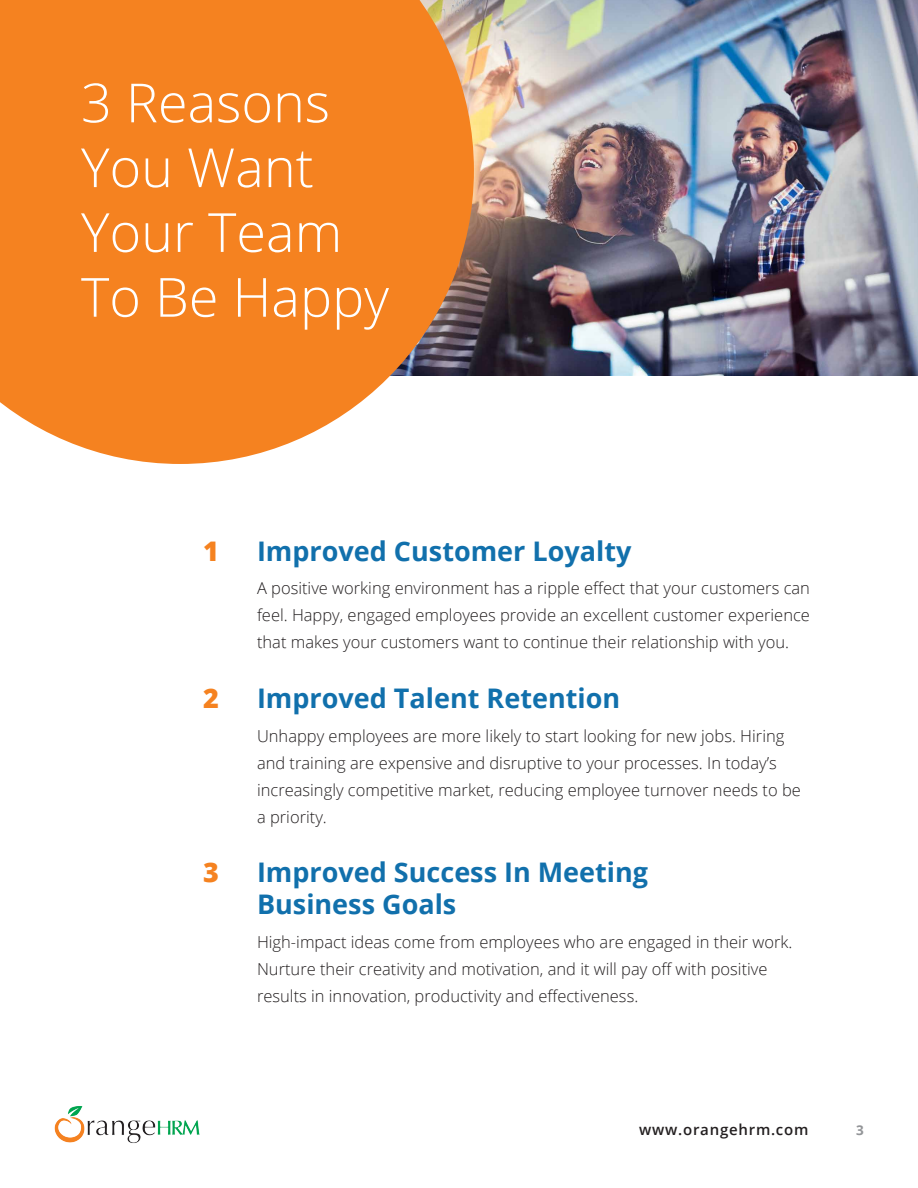
<style>
.page{position:relative;width:918px;height:1188px;background:#fff}
.page>*{position:absolute;margin:0;border:0;box-sizing:border-box;transform-origin:0 0}
.t1{font:300 54px/64.8px "Open Sans";color:#fff}
.subhead{font:700 27px/32.4px "Open Sans";color:#1170ac}
.subhead-2{font:800 27px "Open Sans";color:#f58220}
.body{font:300 16.5px/27px "Open Sans";color:#231f20}
.t2{font:600 15px "Open Sans";letter-spacing:.05em;color:#231f20}
.t3{font:700 13.5px "Open Sans";color:#939598}
</style>
<div class="page">
<img style="left:54px;top:1106px;width:146px;height:37px">
<img style="left:474px;top:0;width:444px;height:376px">
<svg style="left:0;top:0;width:474px;height:464px;background:#f28b33"></svg>
<p class="t1" style="left:81px;top:69px;width:310px">3 Reasons<br>You Want<br>Your Team<br>To Be Happy</p>
<p class="subhead-2" style="left:203px;top:530px;width:17px">1</p>
<p class="subhead" style="left:257px;top:534px;width:376px">Improved Customer Loyalty</p>
<p class="body" style="left:257px;top:574px;width:554px;text-align:justify">A positive working environment has a ripple effect that your customers can feel. Happy, engaged employees provide an excellent customer experience that makes your customers want to continue their relationship with you.</p>
<p class="subhead-2" style="left:203px;top:677px;width:17px">2</p>
<p class="subhead" style="left:257px;top:681px;width:365px">Improved Talent Retention</p>
<p class="body" style="left:257px;top:722px;width:545px">Unhappy employees are more likely to start looking for new jobs. Hiring and training are expensive and disruptive to your processes. In today’s increasingly competitive market, reducing employee turnover needs to be a priority.</p>
<p class="subhead-2" style="left:203px;top:852px;width:17px">3</p>
<p class="subhead" style="left:257px;top:855px;width:393px">Improved Success In Meeting<br>Business Goals</p>
<p class="body" style="left:257px;top:928px;width:537px">High-impact ideas come from employees who are engaged in their work.<br>Nurture their creativity and motivation, and it will pay off with positive results in innovation, productivity and effectiveness.</p>
<p class="t2" style="left:639px;top:1119px;width:171px">www.orangehrm.com</p>
<p class="t3" style="left:856px;top:1120px;width:9px">3</p>
</div>
